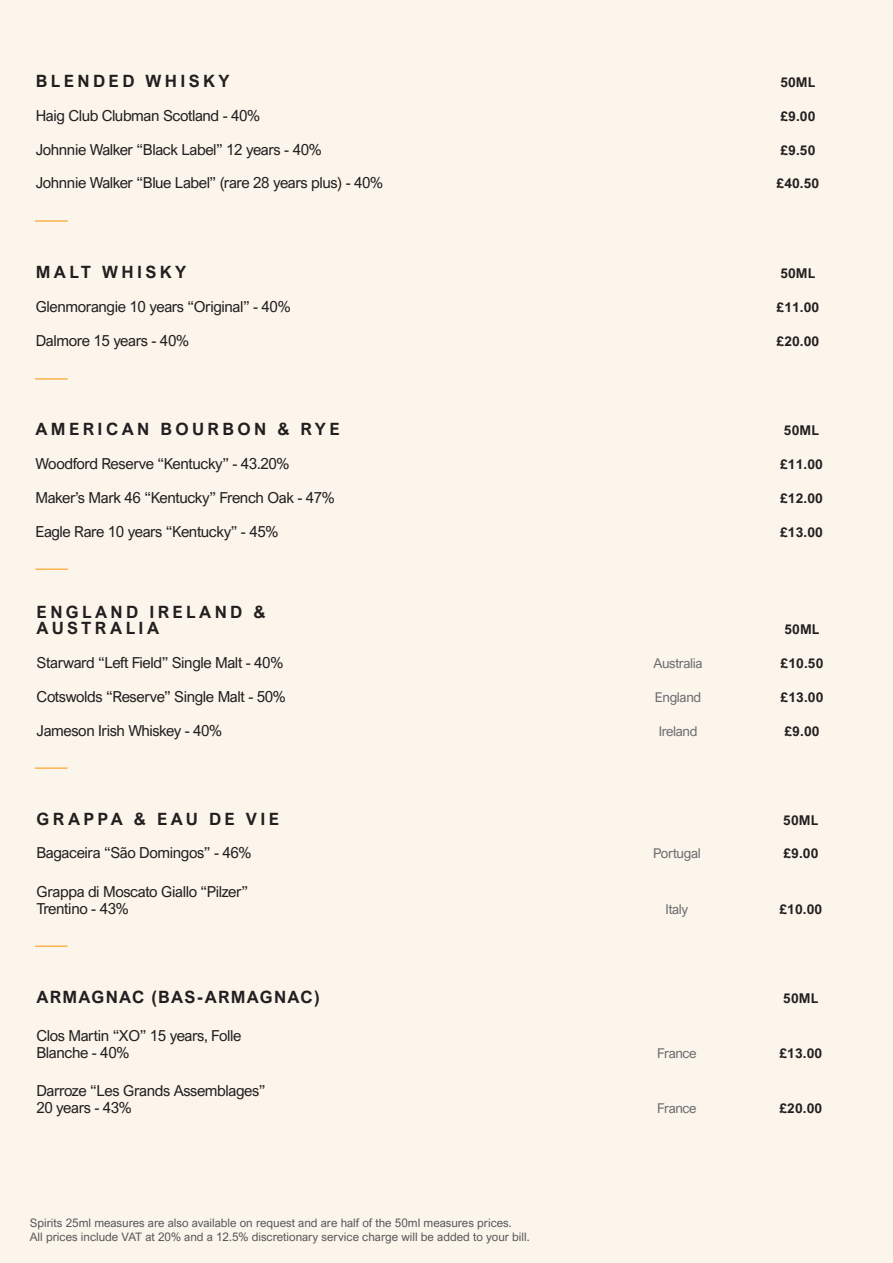
<style>
.page{position:relative;width:893px;height:1263px;background:#fcf5eb}
.page>*{position:absolute;margin:0;border:0;box-sizing:border-box;transform-origin:0 0}
.t1{font:700 16.95px "Arial Nova";letter-spacing:.2em;color:#231f20}
.t2{font:700 16.95px "Arial Nova";letter-spacing:.075em;color:#231f20}
.t3{font:15.15px "Arial Nova";letter-spacing:-.025em;color:#231f20}
.t4{font:700 13.5px "Arial Nova";letter-spacing:.01em;color:#231f20}
.t5{font:13.5px "Arial Nova";letter-spacing:-.025em;color:#6c6d70}
.t6{font:11.7px/14.1px "Arial Nova";color:#57585a}
</style>
<div class="page">
<hr style="left:35px;top:220px;width:33px;height:2px;background:#fbb34d">
<hr style="left:35px;top:378px;width:33px;height:2px;background:#fbb34d">
<hr style="left:35px;top:568px;width:33px;height:2px;background:#fbb34d">
<hr style="left:35px;top:767px;width:32px;height:2px;background:#fbb34d">
<hr style="left:35px;top:945px;width:32px;height:2px;background:#fbb34d">
<p class="t1" style="left:36px;top:71px;width:195px">BLENDED WHISKY</p>
<p class="t4" style="left:780px;top:75px;width:37px">50ML</p>
<p class="t3" style="left:36px;top:107px;width:226px">Haig Club Clubman Scotland - 40%</p>
<p class="t4" style="left:780px;top:108px;width:36px">£9.00</p>
<p class="t3" style="left:36px;top:141px;width:287px">Johnnie Walker “Black Label” 12 years - 40%</p>
<p class="t4" style="left:780px;top:142px;width:36px">£9.50</p>
<p class="t3" style="left:36px;top:174px;width:349px">Johnnie Walker “Blue Label” (rare 28 years plus) - 40%</p>
<p class="t4" style="left:777px;top:176px;width:44px">£40.50</p>
<p class="t1" style="left:36px;top:262px;width:152px">MALT WHISKY</p>
<p class="t4" style="left:780px;top:265px;width:37px">50ML</p>
<p class="t3" style="left:36px;top:298px;width:256px">Glenmorangie 10 years “Original” - 40%</p>
<p class="t4" style="left:777px;top:299px;width:44px">£11.00</p>
<p class="t3" style="left:36px;top:332px;width:155px">Dalmore 15 years - 40%</p>
<p class="t4" style="left:777px;top:333px;width:44px">£20.00</p>
<p class="t1" style="left:35px;top:419px;width:306px">AMERICAN BOURBON &amp; RYE</p>
<p class="t4" style="left:784px;top:423px;width:37px">50ML</p>
<p class="t3" style="left:35px;top:455px;width:255px">Woodford Reserve “Kentucky” - 43.20%</p>
<p class="t4" style="left:780px;top:456px;width:44px">£11.00</p>
<p class="t3" style="left:35px;top:489px;width:301px">Maker’s Mark 46 “Kentucky” French Oak - 47%</p>
<p class="t4" style="left:780px;top:490px;width:44px">£12.00</p>
<p class="t3" style="left:35px;top:523px;width:244px">Eagle Rare 10 years “Kentucky” - 45%</p>
<p class="t4" style="left:780px;top:524px;width:44px">£13.00</p>
<p class="t1" style="left:37px;top:602px;width:231px">ENGLAND IRELAND &amp;</p>
<p class="t1" style="left:37px;top:618px;width:124px">AUSTRALIA</p>
<p class="t4" style="left:784px;top:622px;width:37px">50ML</p>
<p class="t3" style="left:37px;top:654px;width:248px">Starward “Left Field” Single Malt - 40%</p>
<p class="t5" style="left:654px;top:656px;width:51px">Australia</p>
<p class="t4" style="left:781px;top:655px;width:44px">£10.50</p>
<p class="t3" style="left:37px;top:688px;width:251px">Cotswolds “Reserve” Single Malt - 50%</p>
<p class="t5" style="left:655px;top:689px;width:48px">England</p>
<p class="t4" style="left:781px;top:689px;width:44px">£13.00</p>
<p class="t3" style="left:37px;top:722px;width:187px">Jameson Irish Whiskey - 40%</p>
<p class="t5" style="left:659px;top:723px;width:40px">Ireland</p>
<p class="t4" style="left:784px;top:723px;width:36px">£9.00</p>
<p class="t1" style="left:36px;top:809px;width:244px">GRAPPA &amp; EAU DE VIE</p>
<p class="t4" style="left:783px;top:812px;width:37px">50ML</p>
<p class="t3" style="left:36px;top:844px;width:217px">Bagaceira “São Domingos” - 46%</p>
<p class="t5" style="left:653px;top:846px;width:49px">Portugal</p>
<p class="t4" style="left:783px;top:846px;width:36px">£9.00</p>
<p class="t3" style="left:36px;top:883px;width:213px">Grappa di Moscato Giallo “Pilzer”</p>
<p class="t3" style="left:36px;top:900px;width:94px">Trentino - 43%</p>
<p class="t5" style="left:666px;top:901px;width:24px">Italy</p>
<p class="t4" style="left:779px;top:901px;width:44px">£10.00</p>
<p class="t2" style="left:36px;top:987px;width:285px">ARMAGNAC (BAS-ARMAGNAC)</p>
<p class="t4" style="left:783px;top:990px;width:37px">50ML</p>
<p class="t3" style="left:36px;top:1027px;width:206px">Clos Martin “XO” 15 years, Folle</p>
<p class="t3" style="left:36px;top:1044px;width:94px">Blanche - 40%</p>
<p class="t5" style="left:657px;top:1045px;width:41px">France</p>
<p class="t4" style="left:779px;top:1045px;width:44px">£13.00</p>
<p class="t3" style="left:36px;top:1082px;width:231px">Darroze “Les Grands Assemblages”</p>
<p class="t3" style="left:36px;top:1099px;width:97px">20 years - 43%</p>
<p class="t5" style="left:657px;top:1100px;width:41px">France</p>
<p class="t4" style="left:779px;top:1100px;width:44px">£20.00</p>
<p class="t6" style="left:30px;top:1216px;width:501px">Spirits 25ml measures are also available on request and are half of the 50ml measures prices.<br>All prices include VAT at 20% and a 12.5% discretionary service charge will be added to your bill.</p>
</div>
